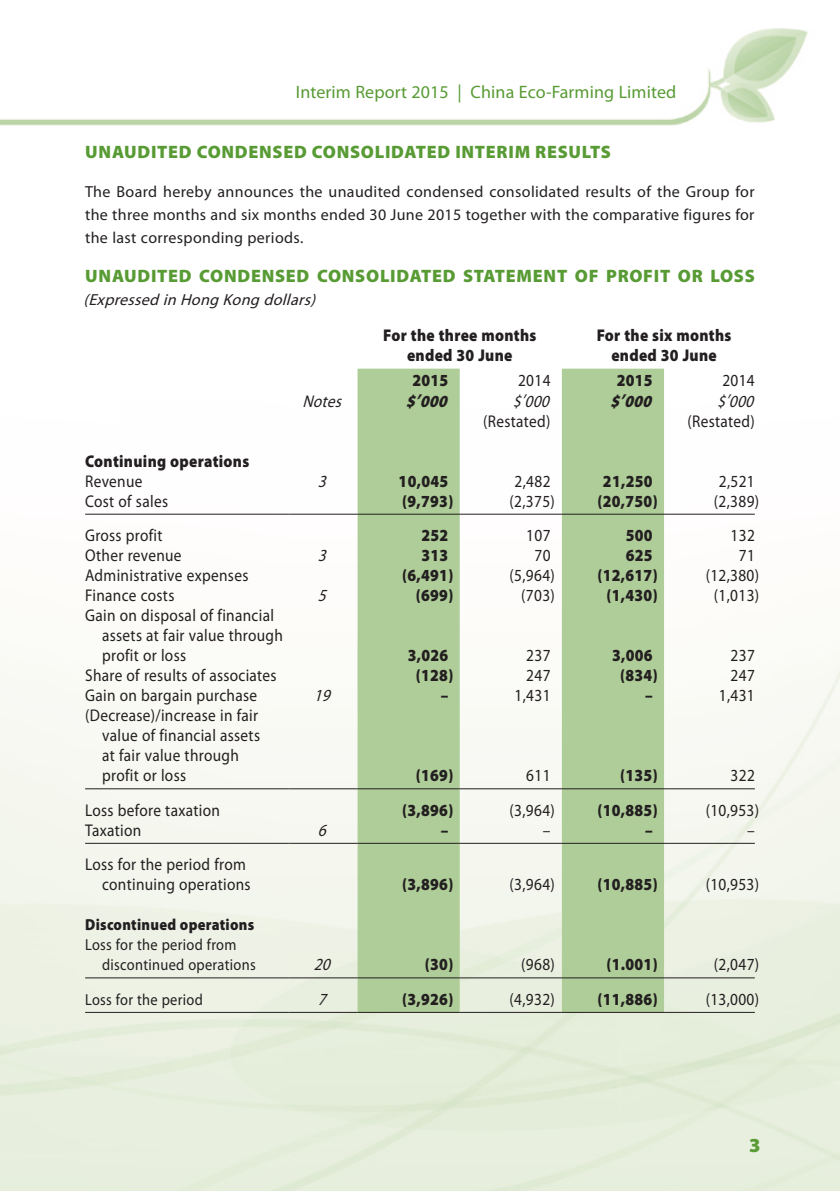
<style>
.page{position:relative;width:840px;height:1191px;background:#fff}
.page>*{position:absolute;margin:0;border:0;box-sizing:border-box;transform-origin:0 0}
.t1{font:900 20px "Myriad Pro";color:#589b34}
.Heading_1{font:900 18px "Myriad Pro";letter-spacing:.04em;color:#589b34}
.t2{font:18px "Myriad Pro";letter-spacing:.005em;color:#589b34}
.Body_Text{font:17px/20px "Myriad Pro";letter-spacing:.02em;color:#231f20;scale:.9 1}
.Body_Text-2{font:900 17px/20px "Myriad Pro";letter-spacing:.02em;color:#231f20;text-align:center;scale:.9 1}
.Body_Text-3{font:italic 17px "Myriad Pro";color:#231f20;scale:.9 1}
.Body_Text-4{font:italic 900 17px "Myriad Pro";color:#231f20;scale:.9 1}
.Body_Text-5{font:16px/23px "Myriad Pro";letter-spacing:.02em;color:#231f20;text-align:justify}
.Body_Text-6{font:16px/20px "Myriad Pro";letter-spacing:.02em;color:#231f20;scale:.9 1}
.Heading_1-2{font:italic 16px "Myriad Pro";color:#231f20}
.Body_Text-7{font:900 16px "Myriad Pro";letter-spacing:.02em;color:#231f20;scale:.9 1}
</style>
<div class="page">
<img style="left:0;top:368px;width:839px;height:823px">
<img style="left:0;top:28px;width:808px;height:98px">
<svg style="left:357px;top:369px;width:306px;height:643px;fill:#afcd98"></svg>
<hr style="left:85px;top:514px;width:204px;height:1px;background:#231f20">
<hr style="left:289px;top:514px;width:68px;height:1px;background:#231f20">
<hr style="left:357px;top:514px;width:102px;height:1px;background:#231f20">
<hr style="left:459px;top:514px;width:102px;height:1px;background:#231f20">
<hr style="left:561px;top:514px;width:102px;height:1px;background:#231f20">
<hr style="left:663px;top:514px;width:91px;height:1px;background:#231f20">
<hr style="left:85px;top:788px;width:204px;height:1px;background:#231f20">
<hr style="left:289px;top:788px;width:68px;height:1px;background:#231f20">
<hr style="left:357px;top:788px;width:102px;height:1px;background:#231f20">
<hr style="left:459px;top:788px;width:102px;height:1px;background:#231f20">
<hr style="left:561px;top:788px;width:102px;height:1px;background:#231f20">
<hr style="left:663px;top:788px;width:91px;height:1px;background:#231f20">
<hr style="left:85px;top:843px;width:204px;height:1px;background:#231f20">
<hr style="left:289px;top:843px;width:68px;height:1px;background:#231f20">
<hr style="left:357px;top:843px;width:102px;height:1px;background:#231f20">
<hr style="left:459px;top:843px;width:102px;height:1px;background:#231f20">
<hr style="left:561px;top:843px;width:102px;height:1px;background:#231f20">
<hr style="left:663px;top:843px;width:91px;height:1px;background:#231f20">
<hr style="left:85px;top:977px;width:204px;height:1px;background:#231f20">
<hr style="left:289px;top:977px;width:68px;height:1px;background:#231f20">
<hr style="left:357px;top:977px;width:102px;height:1px;background:#231f20">
<hr style="left:459px;top:977px;width:102px;height:1px;background:#231f20">
<hr style="left:561px;top:977px;width:102px;height:1px;background:#231f20">
<hr style="left:663px;top:977px;width:91px;height:1px;background:#231f20">
<hr style="left:85px;top:1012px;width:204px;height:1px;background:#231f20">
<hr style="left:289px;top:1012px;width:68px;height:1px;background:#231f20">
<hr style="left:357px;top:1012px;width:102px;height:1px;background:#231f20">
<hr style="left:459px;top:1012px;width:102px;height:1px;background:#231f20">
<hr style="left:561px;top:1012px;width:102px;height:1px;background:#231f20">
<hr style="left:663px;top:1012px;width:91px;height:1px;background:#231f20">
<p class="t2" style="left:295px;top:81px;width:382px">Interim Report 2015 | China Eco-Farming Limited</p>
<p class="Heading_1" style="left:85px;top:140px;width:527px">UNAUDITED CONDENSED CONSOLIDATED INTERIM RESULTS</p>
<p class="Body_Text-5" style="left:85px;top:180px;width:670px">The Board hereby announces the unaudited condensed consolidated results of the Group for the three months and six months ended 30 June 2015 together with the comparative figures for the last corresponding periods.</p>
<p class="Heading_1" style="left:85px;top:264px;width:670px">UNAUDITED CONDENSED CONSOLIDATED STATEMENT OF PROFIT OR LOSS</p>
<p class="Heading_1-2" style="left:83px;top:290px;width:238px">(Expressed in Hong Kong dollars)</p>
<p class="Body_Text-2" style="left:383px;top:324px;width:172px">For the three months ended 30 June</p>
<p class="Body_Text-2" style="left:596px;top:324px;width:151px">For the six months ended 30 June</p>
<p class="Body_Text-2" style="left:412px;top:370px;width:41px">2015</p>
<p class="Body_Text" style="left:518px;top:370px;width:37px">2014</p>
<p class="Body_Text-2" style="left:616px;top:370px;width:41px">2015</p>
<p class="Body_Text" style="left:722px;top:370px;width:37px">2014</p>
<p class="Body_Text-3" style="left:302px;top:390px;width:50px">Notes</p>
<p class="Body_Text-4" style="left:406px;top:389px;width:53px">$’000</p>
<p class="Body_Text-3" style="left:512px;top:390px;width:47px">$’000</p>
<p class="Body_Text-4" style="left:610px;top:389px;width:53px">$’000</p>
<p class="Body_Text-3" style="left:716px;top:390px;width:47px">$’000</p>
<p class="Body_Text" style="left:483px;top:410px;width:76px">(Restated)</p>
<p class="Body_Text" style="left:687px;top:410px;width:76px">(Restated)</p>
<p class="Body_Text-2" style="left:85px;top:450px;width:184px">Continuing operations</p>
<p class="Body_Text" style="left:85px;top:470px;width:65px">Revenue</p>
<p class="Body_Text-3" style="left:317px;top:470px;width:16px">3</p>
<p class="Body_Text-2" style="left:398px;top:470px;width:57px">10,045</p>
<p class="Body_Text" style="left:514px;top:470px;width:41px">2,482</p>
<p class="Body_Text-2" style="left:602px;top:470px;width:57px">21,250</p>
<p class="Body_Text" style="left:718px;top:470px;width:41px">2,521</p>
<p class="Body_Text" style="left:85px;top:490px;width:94px">Cost of sales</p>
<p class="Body_Text-2" style="left:402px;top:490px;width:58px">(9,793)</p>
<p class="Body_Text" style="left:509px;top:490px;width:52px">(2,375)</p>
<p class="Body_Text-2" style="left:597px;top:490px;width:69px">(20,750)</p>
<p class="Body_Text" style="left:713px;top:490px;width:52px">(2,389)</p>
<p class="Body_Text" style="left:85px;top:525px;width:88px">Gross profit</p>
<p class="Body_Text-2" style="left:421px;top:524px;width:31px">252</p>
<p class="Body_Text" style="left:526px;top:525px;width:28px">107</p>
<p class="Body_Text-2" style="left:625px;top:524px;width:31px">500</p>
<p class="Body_Text" style="left:730px;top:525px;width:28px">132</p>
<p class="Body_Text" style="left:85px;top:545px;width:109px">Other revenue</p>
<p class="Body_Text-3" style="left:317px;top:545px;width:16px">3</p>
<p class="Body_Text-2" style="left:421px;top:544px;width:31px">313</p>
<p class="Body_Text" style="left:534px;top:545px;width:19px">70</p>
<p class="Body_Text-2" style="left:625px;top:544px;width:31px">625</p>
<p class="Body_Text" style="left:738px;top:545px;width:19px">71</p>
<p class="Body_Text" style="left:85px;top:565px;width:183px">Administrative expenses</p>
<p class="Body_Text-2" style="left:402px;top:564px;width:58px">(6,491)</p>
<p class="Body_Text" style="left:509px;top:565px;width:52px">(5,964)</p>
<p class="Body_Text-2" style="left:597px;top:564px;width:69px">(12,617)</p>
<p class="Body_Text" style="left:705px;top:565px;width:61px">(12,380)</p>
<p class="Body_Text" style="left:85px;top:585px;width:101px">Finance costs</p>
<p class="Body_Text-3" style="left:317px;top:585px;width:16px">5</p>
<p class="Body_Text-2" style="left:415px;top:584px;width:43px">(699)</p>
<p class="Body_Text" style="left:521px;top:585px;width:39px">(703)</p>
<p class="Body_Text-2" style="left:606px;top:584px;width:58px">(1,430)</p>
<p class="Body_Text" style="left:713px;top:585px;width:52px">(1,013)</p>
<p class="Body_Text" style="left:102px;top:605px;width:202px;text-indent:-17px">Gain on disposal of financial assets at fair value through profit or loss</p>
<p class="Body_Text-2" style="left:407px;top:644px;width:47px">3,026</p>
<p class="Body_Text" style="left:526px;top:645px;width:28px">237</p>
<p class="Body_Text-2" style="left:611px;top:644px;width:47px">3,006</p>
<p class="Body_Text" style="left:730px;top:645px;width:28px">237</p>
<p class="Body_Text" style="left:85px;top:665px;width:214px">Share of results of associates</p>
<p class="Body_Text-2" style="left:415px;top:664px;width:43px">(128)</p>
<p class="Body_Text" style="left:526px;top:665px;width:28px">247</p>
<p class="Body_Text-2" style="left:619px;top:664px;width:43px">(834)</p>
<p class="Body_Text" style="left:730px;top:665px;width:28px">247</p>
<p class="Body_Text" style="left:85px;top:685px;width:192px">Gain on bargain purchase</p>
<p class="Body_Text-3" style="left:313px;top:685px;width:25px">19</p>
<p class="Body_Text-2" style="left:440px;top:684px;width:10px">–</p>
<p class="Body_Text" style="left:514px;top:685px;width:41px">1,431</p>
<p class="Body_Text-2" style="left:644px;top:684px;width:10px">–</p>
<p class="Body_Text" style="left:718px;top:685px;width:41px">1,431</p>
<p class="Body_Text" style="left:102px;top:705px;width:177px;text-indent:-17px">(Decrease)/increase in fair value of financial assets at fair value through profit or loss</p>
<p class="Body_Text-2" style="left:415px;top:764px;width:43px">(169)</p>
<p class="Body_Text" style="left:526px;top:765px;width:28px">611</p>
<p class="Body_Text-2" style="left:619px;top:764px;width:43px">(135)</p>
<p class="Body_Text" style="left:730px;top:765px;width:28px">322</p>
<p class="Body_Text" style="left:85px;top:799px;width:151px">Loss before taxation</p>
<p class="Body_Text-2" style="left:402px;top:799px;width:58px">(3,896)</p>
<p class="Body_Text" style="left:509px;top:799px;width:52px">(3,964)</p>
<p class="Body_Text-2" style="left:597px;top:799px;width:69px">(10,885)</p>
<p class="Body_Text" style="left:705px;top:799px;width:61px">(10,953)</p>
<p class="Body_Text" style="left:85px;top:819px;width:64px">Taxation</p>
<p class="Body_Text-3" style="left:317px;top:819px;width:16px">6</p>
<p class="Body_Text-2" style="left:440px;top:819px;width:10px">–</p>
<p class="Body_Text" style="left:542px;top:819px;width:10px">–</p>
<p class="Body_Text-2" style="left:644px;top:819px;width:10px">–</p>
<p class="Body_Text" style="left:746px;top:819px;width:10px">–</p>
<p class="Body_Text" style="left:85px;top:854px;width:185px;text-align:right">Loss for the period from continuing operations</p>
<p class="Body_Text-2" style="left:402px;top:873px;width:58px">(3,896)</p>
<p class="Body_Text" style="left:509px;top:874px;width:52px">(3,964)</p>
<p class="Body_Text-2" style="left:597px;top:873px;width:69px">(10,885)</p>
<p class="Body_Text" style="left:705px;top:874px;width:61px">(10,953)</p>
<p class="Body_Text-7" style="left:85px;top:914px;width:189px">Discontinued operations</p>
<p class="Body_Text-6" style="left:102px;top:934px;width:172px;text-indent:-17px">Loss for the period from discontinued operations</p>
<p class="Body_Text-3" style="left:313px;top:954px;width:25px">20</p>
<p class="Body_Text-2" style="left:424px;top:953px;width:33px">(30)</p>
<p class="Body_Text" style="left:521px;top:954px;width:39px">(968)</p>
<p class="Body_Text-2" style="left:606px;top:953px;width:58px">(1.001)</p>
<p class="Body_Text" style="left:713px;top:954px;width:52px">(2,047)</p>
<p class="Body_Text-6" style="left:85px;top:989px;width:132px">Loss for the period</p>
<p class="Body_Text-3" style="left:317px;top:988px;width:16px">7</p>
<p class="Body_Text-2" style="left:402px;top:988px;width:58px">(3,926)</p>
<p class="Body_Text" style="left:509px;top:988px;width:52px">(4,932)</p>
<p class="Body_Text-2" style="left:597px;top:988px;width:69px">(11,886)</p>
<p class="Body_Text" style="left:705px;top:988px;width:61px">(13,000)</p>
<p class="t1" style="left:748px;top:1132px;width:13px">3</p>
</div>
